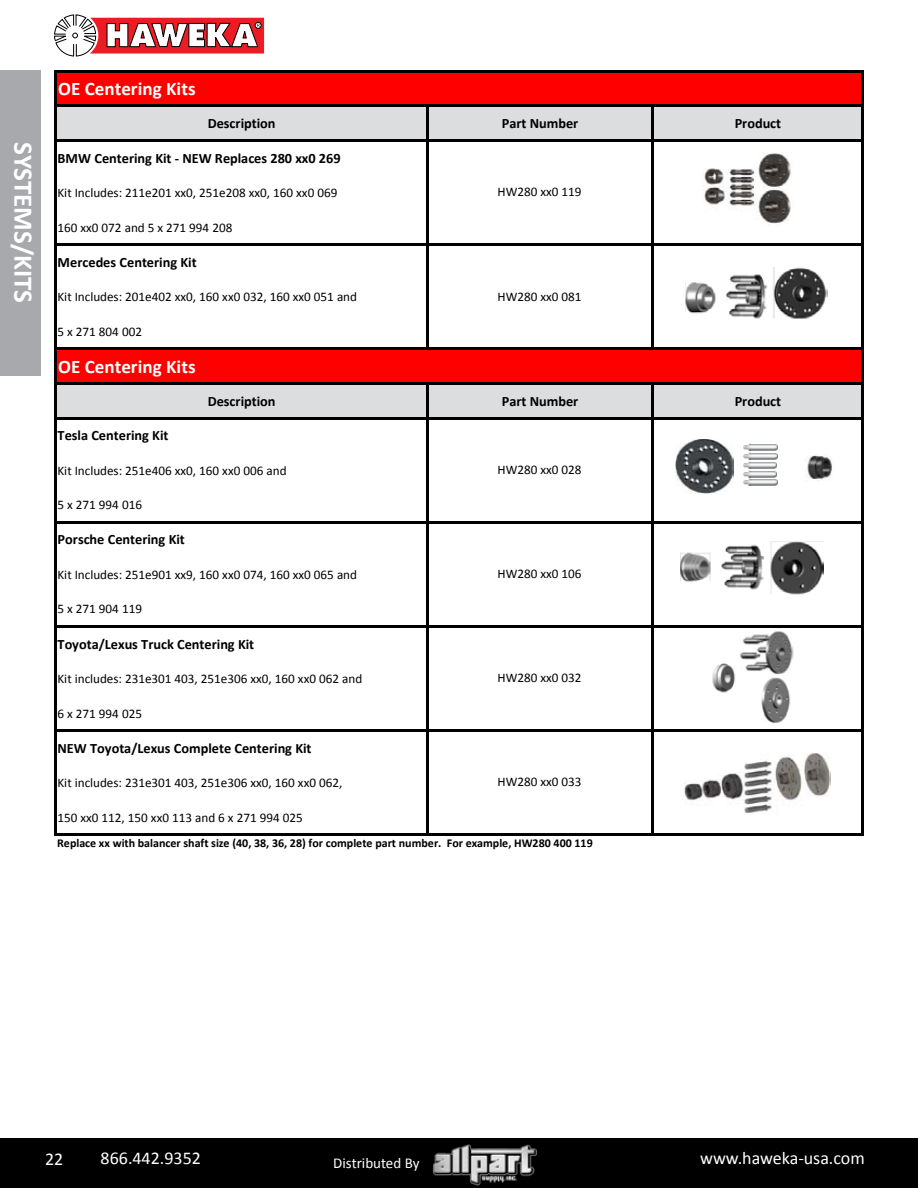
<style>
.page{position:relative;width:918px;height:1188px;background:#fff}
.page>*{position:absolute;margin:0;border:0;box-sizing:border-box;transform-origin:0 0}
.t1{font:700 27px "Calibri";color:#fff}
.t2{font:700 19.05px "Calibri";color:#fff}
.t3{font:18px "Calibri";color:#fff}
.t4{font:15px "Calibri";color:#fff}
.t5{font:700 14.25px "Calibri";color:#000}
.t6{font:13.2px "Calibri";color:#000}
.t7{font:700 12px "Calibri";color:#000}
</style>
<div class="page">
<div style="left:0;top:1139px;width:918px;height:49px;background:#000"></div>
<svg style="left:54px;top:14px;width:210px;height:42px"></svg>
<img style="left:433px;top:1144px;width:104px;height:42px">
<div style="left:0;top:70px;width:41px;height:306px;background:#a7a9ac"></div>
<div style="left:56px;top:72px;width:807px;height:34px;background:#f00"></div>
<div style="left:56px;top:106px;width:807px;height:35px;background:#dcddde"></div>
<div style="left:56px;top:349px;width:807px;height:35px;background:#f00"></div>
<div style="left:56px;top:383px;width:807px;height:35px;background:#dcddde"></div>
<hr style="left:426px;top:107px;width:2px;height:243px;background:#000">
<hr style="left:651px;top:107px;width:2px;height:243px;background:#000">
<hr style="left:54px;top:70px;width:2px;height:766px;background:#000">
<hr style="left:862px;top:72px;width:2px;height:764px;background:#000">
<hr style="left:426px;top:385px;width:2px;height:451px;background:#000">
<hr style="left:651px;top:385px;width:2px;height:451px;background:#000">
<hr style="left:56px;top:70px;width:808px;height:2px;background:#000">
<hr style="left:56px;top:105px;width:808px;height:2px;background:#000">
<hr style="left:56px;top:139px;width:808px;height:3px;background:#000">
<hr style="left:56px;top:244px;width:808px;height:2px;background:#000">
<hr style="left:56px;top:348px;width:808px;height:2px;background:#000">
<hr style="left:56px;top:382px;width:808px;height:3px;background:#000">
<hr style="left:56px;top:417px;width:808px;height:2px;background:#000">
<hr style="left:56px;top:521px;width:808px;height:2px;background:#000">
<hr style="left:56px;top:625px;width:808px;height:3px;background:#000">
<hr style="left:56px;top:729px;width:808px;height:3px;background:#000">
<hr style="left:56px;top:834px;width:808px;height:2px;background:#000">
<img style="left:702px;top:152px;width:89px;height:72px">
<img style="left:685px;top:267px;width:143px;height:52px">
<img style="left:681px;top:541px;width:142px;height:54px">
<img style="left:712px;top:631px;width:82px;height:92px">
<img style="left:675px;top:439px;width:58px;height:55px">
<img style="left:743px;top:443px;width:35px;height:17px">
<img style="left:743px;top:461px;width:35px;height:25px">
<img style="left:805px;top:455px;width:27px;height:25px">
<img style="left:684px;top:753px;width:147px;height:60px">
<h1 class="t1" style="left:41px;top:142px;width:162px;rotate:90deg">SYSTEMS/KITS</h1>
<h2 class="t2" style="left:58px;top:76px;width:139px">OE Centering Kits</h2>
<p class="t5" style="left:208px;top:114px;width:69px">Description</p>
<p class="t5" style="left:502px;top:114px;width:78px">Part Number</p>
<p class="t5" style="left:735px;top:114px;width:48px">Product</p>
<p class="t5" style="left:58px;top:149px;width:285px">BMW Centering Kit - NEW Replaces 280 xx0 269</p>
<p class="t6" style="left:57px;top:184px;width:281px">Kit Includes: 211e201 xx0, 251e208 xx0, 160 xx0 069</p>
<p class="t6" style="left:57px;top:219px;width:176px">160 xx0 072 and 5 x 271 994 208</p>
<p class="t5" style="left:58px;top:253px;width:141px">Mercedes Centering Kit</p>
<p class="t6" style="left:57px;top:288px;width:301px">Kit Includes: 201e402 xx0, 160 xx0 032, 160 xx0 051 and</p>
<p class="t6" style="left:57px;top:323px;width:86px">5 x 271 804 002</p>
<h2 class="t2" style="left:58px;top:354px;width:139px">OE Centering Kits</h2>
<p class="t5" style="left:208px;top:392px;width:69px">Description</p>
<p class="t5" style="left:502px;top:392px;width:78px">Part Number</p>
<p class="t5" style="left:735px;top:392px;width:48px">Product</p>
<p class="t5" style="left:58px;top:426px;width:112px">Tesla Centering Kit</p>
<p class="t6" style="left:57px;top:462px;width:231px">Kit Includes: 251e406 xx0, 160 xx0 006 and</p>
<p class="t6" style="left:57px;top:497px;width:86px">5 x 271 994 016</p>
<p class="t5" style="left:58px;top:531px;width:129px">Porsche Centering Kit</p>
<p class="t6" style="left:57px;top:566px;width:301px">Kit Includes: 251e901 xx9, 160 xx0 074, 160 xx0 065 and</p>
<p class="t6" style="left:57px;top:601px;width:86px">5 x 271 904 119</p>
<p class="t5" style="left:58px;top:635px;width:198px">Toyota/Lexus Truck Centering Kit</p>
<p class="t6" style="left:57px;top:670px;width:306px">Kit includes: 231e301 403, 251e306 xx0, 160 xx0 062 and</p>
<p class="t6" style="left:57px;top:705px;width:86px">6 x 271 994 025</p>
<p class="t5" style="left:58px;top:739px;width:255px">NEW Toyota/Lexus Complete Centering Kit</p>
<p class="t6" style="left:57px;top:774px;width:286px">Kit includes: 231e301 403, 251e306 xx0, 160 xx0 062,</p>
<p class="t6" style="left:57px;top:809px;width:247px">150 xx0 112, 150 xx0 113 and 6 x 271 994 025</p>
<p class="t7" style="left:57px;top:835px;width:537px">Replace xx with balancer shaft size (40, 38, 36, 28) for complete part number. For example, HW280 400 119</p>
<p class="t6" style="left:498px;top:184px;width:86px">HW280 xx0 119</p>
<p class="t6" style="left:498px;top:288px;width:86px">HW280 xx0 081</p>
<p class="t6" style="left:498px;top:461px;width:86px">HW280 xx0 028</p>
<p class="t6" style="left:498px;top:565px;width:86px">HW280 xx0 106</p>
<p class="t6" style="left:498px;top:670px;width:86px">HW280 xx0 032</p>
<p class="t6" style="left:498px;top:774px;width:86px">HW280 xx0 033</p>
<h3 class="t3" style="left:45px;top:1147px;width:20px">22</h3>
<h3 class="t3" style="left:101px;top:1146px;width:102px">866.442.9352</h3>
<p class="t4" style="left:333px;top:1153px;width:88px">Distributed By</p>
<h3 class="t3" style="left:700px;top:1146px;width:166px">www.haweka-usa.com</h3>
</div>
